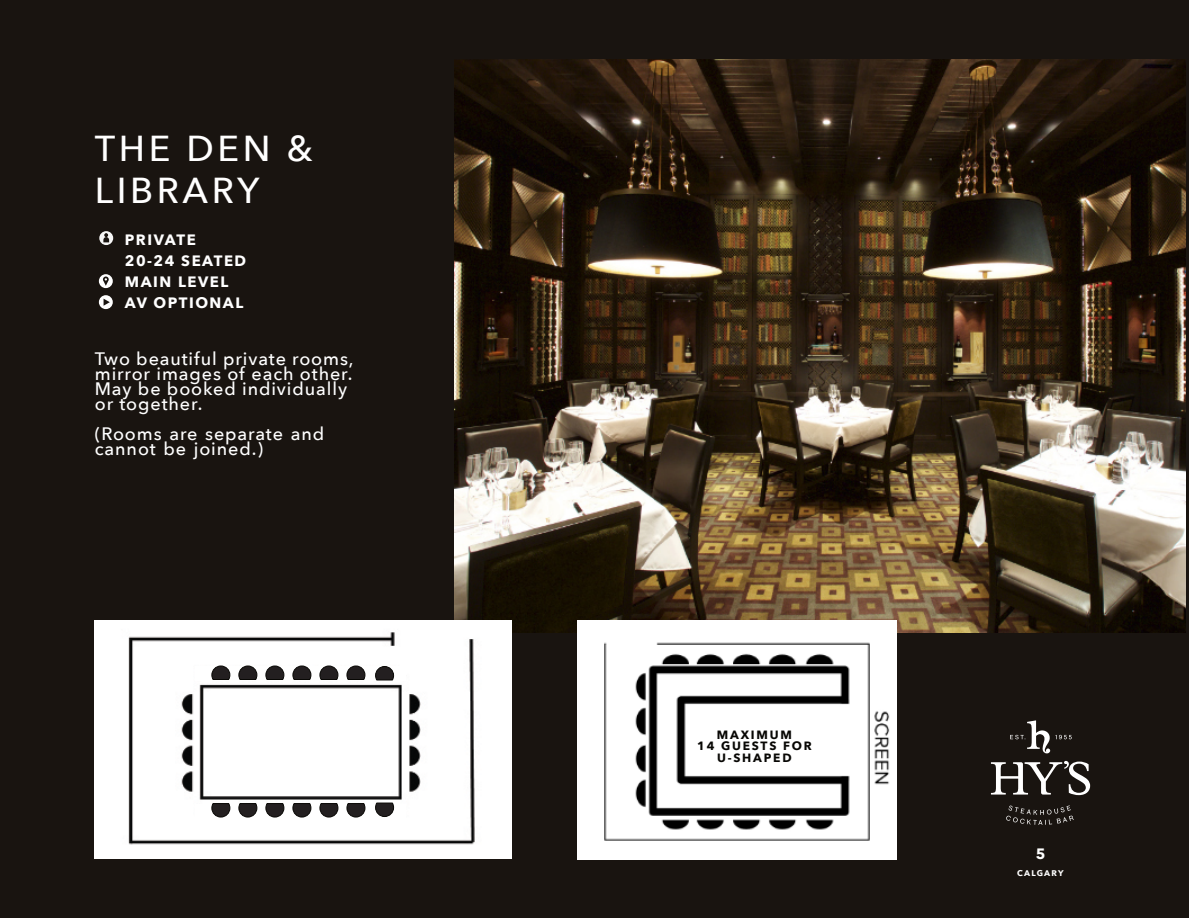
<style>
.page{position:relative;width:1189px;height:918px;background:#fff}
.page>*{position:absolute;margin:0;border:0;box-sizing:border-box;transform-origin:0 0}
.t1{font:500 36px/42px "Avenir Next";letter-spacing:.1em;color:#fff}
.t2{font:500 18px/15px "Avenir Next";letter-spacing:.05em;color:#fff}
.t3{font:700 15px/21px "Avenir Next";letter-spacing:.1em;color:#fff}
.t4{font:700 12px/11.2px "Avenir Next";letter-spacing:.15em;color:#080704;text-align:center}
.t5{font:700 8.25px "Avenir Next";letter-spacing:.145em;color:#fff}
</style>
<div class="page">
<div style="left:0;top:0;width:1188px;height:918px;background:#191410"></div>
<img style="left:454px;top:59px;width:731px;height:574px">
<svg style="left:990px;top:761px;width:99px;height:34px"></svg>
<svg style="left:1006px;top:805px;width:67px;height:20px"></svg>
<svg style="left:1010px;top:720px;width:61px;height:33px"></svg>
<svg style="left:99px;top:231px;width:14px;height:14px"></svg>
<svg style="left:103px;top:233px;width:6px;height:9px"></svg>
<div style="left:99px;top:274px;width:14px;height:14px;background:#fff;border-radius:50%"></div>
<div style="left:99px;top:295px;width:14px;height:14px;background:#fff;border-radius:50%"></div>
<svg style="left:103px;top:277px;width:6px;height:9px"></svg>
<svg style="left:103px;top:299px;width:7px;height:7px"></svg>
<img style="left:95px;top:620px;width:416px;height:239px">
<div style="left:195px;top:666px;width:210px;height:14px;background:#fff"></div>
<svg style="left:292px;top:665px;width:19px;height:15px"></svg>
<svg style="left:211px;top:665px;width:19px;height:15px"></svg>
<svg style="left:238px;top:665px;width:19px;height:15px"></svg>
<svg style="left:265px;top:665px;width:19px;height:15px"></svg>
<svg style="left:319px;top:665px;width:19px;height:15px"></svg>
<svg style="left:346px;top:665px;width:19px;height:15px"></svg>
<svg style="left:375px;top:666px;width:19px;height:15px"></svg>
<div style="left:195px;top:805px;width:210px;height:14px;background:#fff"></div>
<img style="left:577px;top:621px;width:319px;height:239px">
<svg style="left:292px;top:803px;width:19px;height:15px"></svg>
<svg style="left:211px;top:803px;width:19px;height:15px"></svg>
<svg style="left:238px;top:803px;width:19px;height:15px"></svg>
<svg style="left:265px;top:803px;width:19px;height:15px"></svg>
<svg style="left:319px;top:803px;width:19px;height:15px"></svg>
<svg style="left:346px;top:803px;width:19px;height:15px"></svg>
<svg style="left:375px;top:802px;width:19px;height:15px"></svg>
<h1 class="t1" style="left:95px;top:129px;width:220px">THE DEN &amp;<br>LIBRARY</h1>
<p class="t3" style="left:125px;top:230px;width:123px">PRIVATE<br>20-24 SEATED<br>MAIN LEVEL<br>AV OPTIONAL</p>
<p class="t2" style="left:95px;top:352px;width:260px">Two beautiful private rooms, mirror images of each other.<br>May be booked individually or together.</p>
<p class="t2" style="left:95px;top:427px;width:231px">(Rooms are separate and cannot be joined.)</p>
<p class="t4" style="left:697px;top:730px;width:116px">MAXIMUM<br>14 GUESTS FOR<br>U-SHAPED</p>
<p class="t3" style="left:1035px;top:844px;width:11px">5</p>
<p class="t5" style="left:1017px;top:868px;width:48px">CALGARY</p>
</div>
